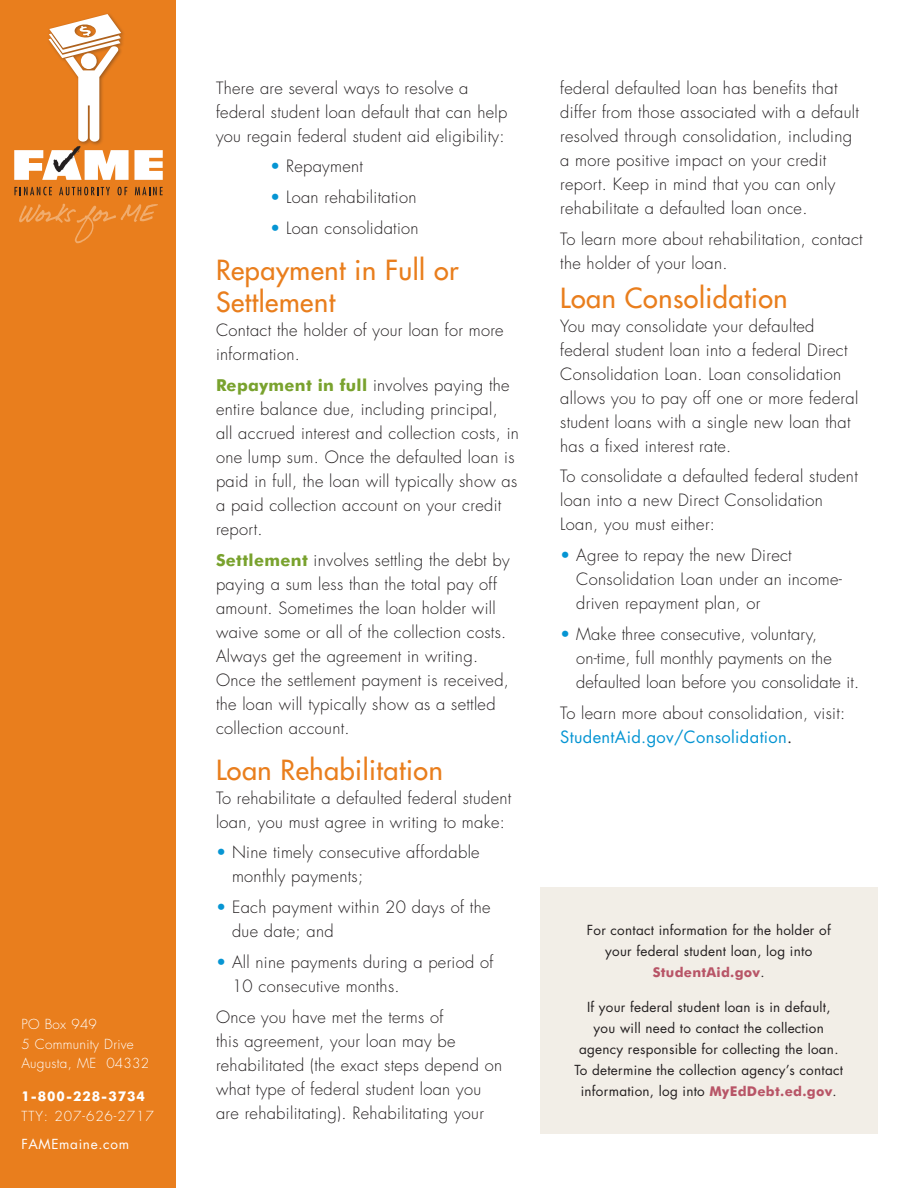
<style>
.page{position:relative;width:918px;height:1188px;background:#fff}
.page>*{position:absolute;margin:0;border:0;box-sizing:border-box;transform-origin:0 0}
.t1{font:27px/32.4px "Futura";letter-spacing:.02em;color:#e97e1d}
.t2{font:300 16.5px/24px "Futura";letter-spacing:.02em;color:#231f20}
.t3{font:13.5px/21px "Futura";letter-spacing:.02em;color:#231f20;text-align:center}
.t4{font:300 13.5px/19.5px "Futura";letter-spacing:.02em;color:#fff}
.t5{font:300 13.5px "Futura";letter-spacing:.07em;color:#fff}
.t6{font:700 13.5px "Futura BT";letter-spacing:.02em;color:#b85567}
.t7{font:700 13.5px "Futura BT";letter-spacing:.07em;color:#fff}
.t8{font:13.5px "Futura";letter-spacing:.05em;color:#fff}
.s1{color:#0695d3}
.s2{font-family:"Futura BT";font-weight:700;color:#79a22e}
.s3{font-weight:400;color:#0695d3}
.s4{font-weight:400}
.s5{font-family:"Futura";font-weight:400;color:#231f20}
.s6{font-family:"Futura BT";font-weight:700;color:#b85567}
</style>
<div class="page">
<div style="left:540px;top:888px;width:338px;height:246px;background:#f2eee7"></div>
<div style="left:0;top:0;width:176px;height:1188px;background:#e97e1d"></div>
<svg style="left:14px;top:187px;width:38px;height:8px"></svg>
<svg style="left:59px;top:187px;width:51px;height:8px"></svg>
<svg style="left:118px;top:187px;width:9px;height:8px"></svg>
<svg style="left:135px;top:187px;width:28px;height:8px"></svg>
<svg style="left:19px;top:204px;width:139px;height:39px"></svg>
<svg style="left:14px;top:14px;width:149px;height:166px"></svg>
<p class="t4" style="left:21px;top:1015px;width:129px">PO Box 949<br>5 Community Drive<br>Augusta, ME 04332</p>
<p class="t7" style="left:21px;top:1088px;width:125px">1-800-228-3734</p>
<p class="t5" style="left:21px;top:1107px;width:134px">TTY: 207-626-2717</p>
<p class="t8" style="left:21px;top:1135px;width:109px">FAMEmaine.com</p>
<p class="t2" style="left:216px;top:76px;width:293px">There are several ways to resolve a federal student loan default that can help you regain federal student aid eligibility:</p>
<p class="t2" style="left:270px;top:155px;width:95px"><span class="s1">•</span> Repayment</p>
<p class="t2" style="left:270px;top:186px;width:148px"><span class="s1">•</span> Loan rehabilitation</p>
<p class="t2" style="left:270px;top:216px;width:150px"><span class="s1">•</span> Loan consolidation</p>
<h1 class="t1" style="left:216px;top:254px;width:244px">Repayment in Full or<br>Settlement</h1>
<p class="t2" style="left:216px;top:319px;width:289px">Contact the holder of your loan for more information.</p>
<p class="t2" style="left:216px;top:373px;width:304px"><span class="s2">Repayment in full</span> involves paying the entire balance due, including principal,<br>all accrued interest and collection costs, in one lump sum. Once the defaulted loan is paid in full, the loan will typically show as a paid collection account on your credit report.</p>
<p class="t2" style="left:216px;top:548px;width:295px"><span class="s2">Settlement</span> involves settling the debt by paying a sum less than the total pay off amount. Sometimes the loan holder will waive some or all of the collection costs.<br>Always get the agreement in writing.<br>Once the settlement payment is received, the loan will typically show as a settled collection account.</p>
<h1 class="t1" style="left:216px;top:754px;width:228px">Loan Rehabilitation</h1>
<p class="t2" style="left:216px;top:786px;width:297px">To rehabilitate a defaulted federal student loan, you must agree in writing to make:</p>
<p class="t2" style="left:232px;top:841px;width:249px;text-indent:-16px"><span class="s1">•</span> Nine timely consecutive affordable monthly payments;</p>
<p class="t2" style="left:232px;top:896px;width:260px;text-indent:-16px"><span class="s1">•</span> Each payment within 20 days of the due date; and</p>
<p class="t2" style="left:232px;top:950px;width:263px;text-indent:-16px"><span class="s1">•</span> All nine payments during a period of<br>10 consecutive months.</p>
<p class="t2" style="left:216px;top:1005px;width:288px">Once you have met the terms of<br>this agreement, your loan may be rehabilitated (the exact steps depend on what type of federal student loan you are rehabilitating). Rehabilitating your</p>
<p class="t2" style="left:560px;top:76px;width:300px">federal defaulted loan has benefits that differ from those associated with a default resolved through consolidation, including a more positive impact on your credit report. Keep in mind that you can only rehabilitate a defaulted loan once.</p>
<p class="t2" style="left:560px;top:227px;width:304px">To learn more about rehabilitation, contact the holder of your loan.</p>
<h1 class="t1" style="left:560px;top:282px;width:229px">Loan Consolidation</h1>
<p class="t2" style="left:560px;top:314px;width:300px">You may consolidate your defaulted federal student loan into a federal Direct Consolidation Loan. Loan consolidation allows you to pay off one or more federal student loans with a single new loan that has a fixed interest rate.</p>
<p class="t2" style="left:560px;top:465px;width:299px">To consolidate a defaulted federal student loan into a new Direct Consolidation<br>Loan, you must either:</p>
<p class="t2" style="left:576px;top:544px;width:267px;text-indent:-16px"><span class="s1">•</span> Agree to repay the new Direct<br>Consolidation Loan under an income&shy;driven repayment plan, or</p>
<p class="t2" style="left:576px;top:622px;width:284px;text-indent:-16px"><span class="s1">•</span> Make three consecutive, voluntary, on-time, full monthly payments on the defaulted loan before you consolidate it.</p>
<p class="t2" style="left:560px;top:701px;width:287px">To learn more about consolidation, visit:<br><span class="s3">StudentAid.gov/Consolidation</span><span class="s4">.</span></p>
<p class="t3" style="left:587px;top:920px;width:245px">For contact information for the holder of your federal student loan, log into</p>
<p class="t6" style="left:653px;top:964px;width:113px">StudentAid.gov<span class="s5">.</span></p>
<p class="t3" style="left:575px;top:996px;width:270px">If your federal student loan is in default, you will need to contact the collection agency responsible for collecting the loan.<br>To determine the collection agency’s contact information, log into <span class="s6">MyEdDebt.ed.gov</span>.</p>
</div>
